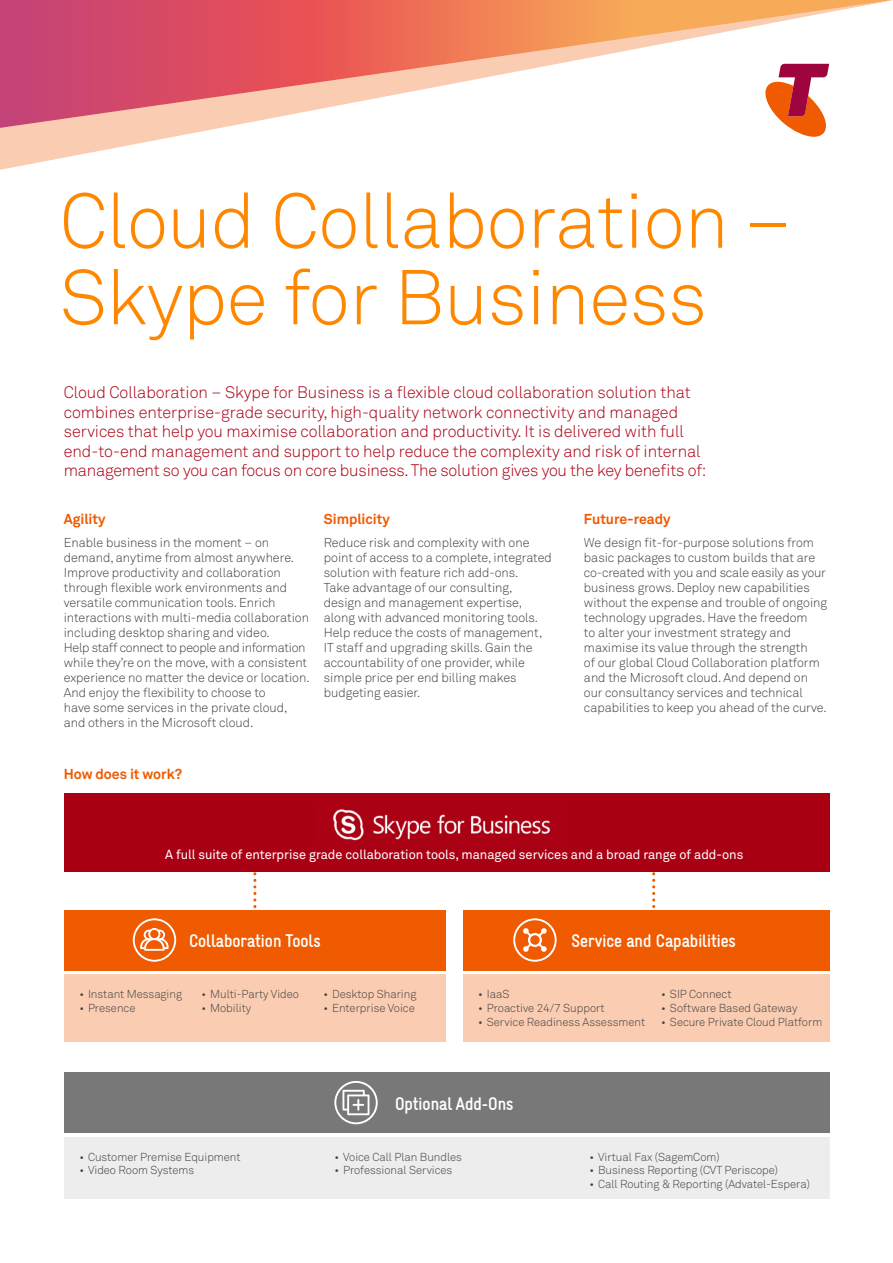
<style>
.page{position:relative;width:893px;height:1263px;background:#fff}
.page>*{position:absolute;margin:0;border:0;box-sizing:border-box;transform-origin:0 0}
.Heads__51pt{font:300 76.5px/76.5px "Telstra Akkurat";color:#ff8700}
.t1{font:700 18.3px "Telstra Gravur";color:#fff}
.Intro__Pullout_11pt{font:300 16.5px/19.5px "Telstra Akkurat";color:#aa0014}
.Subhead__Bold_9_5pt{font:700 14.25px "Telstra Akkurat";color:#f05a00}
.t2{font:13.05px "Telstra Akkurat";color:#fff}
.Body__Text__1_2sp{font:300 12.75px/15px "Telstra Akkurat";color:#414141}
.t3{font:300 11.4px "Telstra Akkurat";color:#414141}
</style>
<div class="page">
<svg style="left:0;top:0;width:893px;height:170px"></svg>
<svg style="left:765px;top:64px;width:64px;height:73px"></svg>
<svg style="left:253px;top:872px;width:3px;height:36px"></svg>
<svg style="left:652px;top:872px;width:3px;height:36px"></svg>
<div style="left:64px;top:794px;width:765px;height:78px;background:#aa0014"></div>
<img style="left:333px;top:809px;width:218px;height:32px">
<div style="left:64px;top:1072px;width:765px;height:61px;background:#787878"></div>
<div style="left:64px;top:1137px;width:765px;height:62px;background:#ededed"></div>
<svg style="left:334px;top:1081px;width:44px;height:43px"></svg>
<div style="left:463px;top:910px;width:366px;height:60px;background:#f05a00"></div>
<div style="left:463px;top:975px;width:366px;height:67px;background:#facdb2"></div>
<div style="left:64px;top:910px;width:382px;height:60px;background:#f05a00"></div>
<div style="left:64px;top:975px;width:382px;height:67px;background:#facdb2"></div>
<svg style="left:513px;top:918px;width:44px;height:44px"></svg>
<svg style="left:133px;top:918px;width:43px;height:44px"></svg>
<p class="Heads__51pt" style="left:60px;top:183px;width:733px">Cloud Collaboration –<br>Skype for Business</p>
<p class="Intro__Pullout_11pt" style="left:64px;top:383px;width:644px">Cloud Collaboration – Skype for Business is a flexible cloud collaboration solution that combines enterprise-grade security, high-quality network connectivity and managed services that help you maximise collaboration and productivity. It is delivered with full end-to-end management and support to help reduce the complexity and risk of internal management so you can focus on core business. The solution gives you the key benefits of:</p>
<p class="Subhead__Bold_9_5pt" style="left:64px;top:510px;width:43px">Agility</p>
<p class="Body__Text__1_2sp" style="left:64px;top:534px;width:247px">Enable business in the moment – on demand, anytime from almost anywhere.<br>Improve productivity and collaboration through flexible work environments and versatile communication tools. Enrich interactions with multi-media collaboration including desktop sharing and video.<br>Help staff connect to people and information while they’re on the move, with a consistent experience no matter the device or location.<br>And enjoy the flexibility to choose to<br>have some services in the private cloud, and others in the Microsoft cloud.</p>
<p class="Subhead__Bold_9_5pt" style="left:324px;top:510px;width:67px">Simplicity</p>
<p class="Body__Text__1_2sp" style="left:324px;top:534px;width:229px">Reduce risk and complexity with one point of access to a complete, integrated solution with feature rich add-ons.<br>Take advantage of our consulting, design and management expertise, along with advanced monitoring tools.<br>Help reduce the costs of management, IT staff and upgrading skills. Gain the accountability of one provider, while simple price per end billing makes budgeting easier.</p>
<p class="Subhead__Bold_9_5pt" style="left:64px;top:765px;width:120px">How does it work?</p>
<p class="Subhead__Bold_9_5pt" style="left:584px;top:510px;width:88px">Future-ready</p>
<p class="Body__Text__1_2sp" style="left:584px;top:534px;width:245px">We design fit-for-purpose solutions from basic packages to custom builds that are co-created with you and scale easily as your business grows. Deploy new capabilities without the expense and trouble of ongoing technology upgrades. Have the freedom<br>to alter your investment strategy and maximise its value through the strength<br>of our global Cloud Collaboration platform and the Microsoft cloud. And depend on our consultancy services and technical capabilities to keep you ahead of the curve.</p>
<p class="t2" style="left:165px;top:846px;width:579px">A full suite of enterprise grade collaboration tools, managed services and a broad range of add-ons</p>
<h2 class="t1" style="left:189px;top:929px;width:133px">Collaboration Tools</h2>
<p class="t3" style="left:79px;top:987px;width:104px">• Instant Messaging</p>
<p class="t3" style="left:79px;top:1001px;width:58px">• Presence</p>
<p class="t3" style="left:201px;top:987px;width:99px">• Multi-Party Video</p>
<p class="t3" style="left:201px;top:1001px;width:51px">• Mobility</p>
<p class="t3" style="left:324px;top:987px;width:94px">• Desktop Sharing</p>
<p class="t3" style="left:324px;top:1001px;width:93px">• Enterprise Voice</p>
<h2 class="t1" style="left:572px;top:929px;width:166px">Service and Capabilities</h2>
<p class="t3" style="left:478px;top:987px;width:33px">• IaaS</p>
<p class="t3" style="left:478px;top:1001px;width:128px">• Proactive 24/7 Support</p>
<p class="t3" style="left:478px;top:1015px;width:168px">• Service Readiness Assessment</p>
<p class="t3" style="left:661px;top:987px;width:72px">• SIP Connect</p>
<p class="t3" style="left:661px;top:1001px;width:138px">• Software Based Gateway</p>
<p class="t3" style="left:661px;top:1015px;width:162px">• Secure Private Cloud Platform</p>
<h2 class="t1" style="left:395px;top:1091px;width:120px">Optional Add-Ons</h2>
<p class="t3" style="left:79px;top:1150px;width:163px">• Customer Premise Equipment</p>
<p class="t3" style="left:79px;top:1163px;width:116px">• Video Room Systems</p>
<p class="t3" style="left:334px;top:1150px;width:129px">• Voice Call Plan Bundles</p>
<p class="t3" style="left:334px;top:1163px;width:119px">• Professional Services</p>
<p class="t3" style="left:589px;top:1150px;width:132px">• Virtual Fax (SagemCom)</p>
<p class="t3" style="left:589px;top:1163px;width:190px">• Business Reporting (CVT Periscope)</p>
<p class="t3" style="left:589px;top:1177px;width:222px">• Call Routing &amp; Reporting (Advatel-Espera)</p>
</div>
